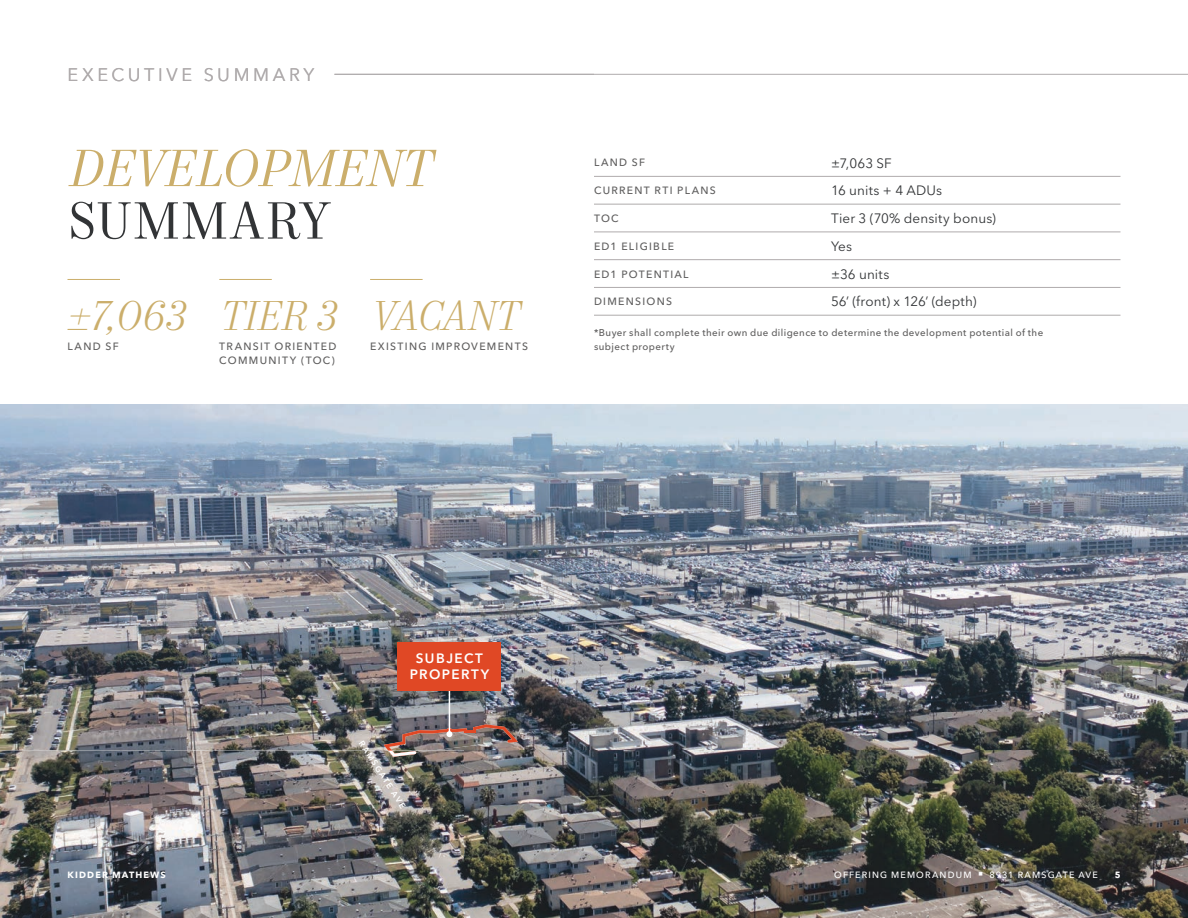
<style>
.page{position:relative;width:1188px;height:918px;background:#fff}
.page>*{position:absolute;margin:0;border:0;box-sizing:border-box;transform-origin:0 0}
.t1{font:italic 52.5px "Mort Modern 08";letter-spacing:-.025em;color:#cbae6b}
.t2{font:52.5px "Mort Modern 08";letter-spacing:.015em;color:#323436}
.t3{font:italic 300 42px "Mort Modern 07";letter-spacing:-.025em;color:#cbae6b}
.t4{font:18px "Avenir Next LT Pro";letter-spacing:.2em;color:#afabac}
.t5{font:13.5px "Avenir Next LT Pro";letter-spacing:.01em;color:#323436}
.t6{font:600 13.5px/16.5px "Avenir Next LT Pro";letter-spacing:.105em;color:#fff;text-align:center}
.t7{font:500 10.5px/13.5px "Avenir Next LT Pro";letter-spacing:.125em;color:#5e5d5d}
.t8{font:500 9.75px/13.5px "Avenir Next LT Pro";letter-spacing:.045em;color:#5e5d5d}
.t9{font:500 9px "Avenir Next LT Pro";letter-spacing:.13em;color:#fff}
.t10{font:700 9px "Avenir Next LT Pro";letter-spacing:.13em;color:#fff}
.t11{font:600 8.25px "Avenir Next LT Pro";color:#fff}
</style>
<div class="page">
<img style="left:0;top:404px;width:309px;height:257px">
<img style="left:309px;top:404px;width:621px;height:257px">
<img style="left:930px;top:404px;width:258px;height:308px">
<img style="left:0;top:661px;width:826px;height:90px">
<img style="left:826px;top:661px;width:104px;height:90px">
<img style="left:930px;top:712px;width:258px;height:39px">
<hr style="left:449px;top:667px;width:1px;height:67px;background:#fff">
<div style="left:398px;top:642px;width:103px;height:48px;background:#e04825"></div>
<img style="left:0;top:751px;width:464px;height:167px">
<img style="left:464px;top:751px;width:724px;height:167px">
<img style="left:384px;top:724px;width:134px;height:33px">
<hr style="left:594px;top:176px;width:237px;height:1px;background:#afabac">
<hr style="left:831px;top:176px;width:289px;height:1px;background:#afabac">
<hr style="left:594px;top:204px;width:237px;height:1px;background:#afabac">
<hr style="left:831px;top:204px;width:289px;height:1px;background:#afabac">
<hr style="left:594px;top:232px;width:237px;height:1px;background:#afabac">
<hr style="left:831px;top:232px;width:289px;height:1px;background:#afabac">
<hr style="left:594px;top:259px;width:237px;height:1px;background:#afabac">
<hr style="left:831px;top:259px;width:289px;height:1px;background:#afabac">
<hr style="left:594px;top:287px;width:237px;height:1px;background:#afabac">
<hr style="left:831px;top:287px;width:289px;height:1px;background:#afabac">
<hr style="left:594px;top:315px;width:237px;height:1px;background:#afabac">
<hr style="left:831px;top:315px;width:289px;height:1px;background:#afabac">
<hr style="left:334px;top:74px;width:854px;height:1px;background:#afabac">
<hr style="left:370px;top:279px;width:53px;height:1px;background:#cbae6b">
<hr style="left:68px;top:279px;width:52px;height:1px;background:#cbae6b">
<hr style="left:219px;top:279px;width:53px;height:1px;background:#cbae6b">
<h3 class="t4" style="left:68px;top:64px;width:248px">EXECUTIVE SUMMARY</h3>
<h1 class="t1" style="left:68px;top:137px;width:367px">DEVELOPMENT</h1>
<h1 class="t2" style="left:68px;top:189px;width:264px">SUMMARY</h1>
<h2 class="t3" style="left:68px;top:290px;width:119px">±7,063</h2>
<p class="t7" style="left:68px;top:340px;width:53px">LAND SF</p>
<h2 class="t3" style="left:219px;top:290px;width:118px">TIER 3</h2>
<p class="t7" style="left:219px;top:340px;width:119px">TRANSIT ORIENTED<br>COMMUNITY (TOC)</p>
<h2 class="t3" style="left:370px;top:290px;width:151px">VACANT</h2>
<p class="t7" style="left:370px;top:340px;width:159px">EXISTING IMPROVEMENTS</p>
<p class="t7" style="left:594px;top:156px;width:53px">LAND SF</p>
<p class="t5" style="left:831px;top:155px;width:62px">±7,063 SF</p>
<p class="t7" style="left:594px;top:184px;width:123px">CURRENT RTI PLANS</p>
<p class="t5" style="left:831px;top:183px;width:113px">16 units + 4 ADUs</p>
<p class="t7" style="left:594px;top:212px;width:26px">TOC</p>
<p class="t5" style="left:831px;top:210px;width:166px">Tier 3 (70% density bonus)</p>
<p class="t7" style="left:594px;top:239px;width:82px">ED1 ELIGIBLE</p>
<p class="t5" style="left:831px;top:238px;width:23px">Yes</p>
<p class="t7" style="left:594px;top:267px;width:96px">ED1 POTENTIAL</p>
<p class="t5" style="left:831px;top:266px;width:60px">±36 units</p>
<p class="t7" style="left:594px;top:295px;width:80px">DIMENSIONS</p>
<p class="t5" style="left:831px;top:294px;width:147px">56’ (front) x 126’ (depth)</p>
<p class="t8" style="left:594px;top:326px;width:451px">*Buyer shall complete their own due diligence to determine the development potential of the subject property</p>
<p class="t6" style="left:410px;top:650px;width:81px">SUBJECT<br>PROPERTY</p>
<p class="t11" style="left:365px;top:739px;width:80px;rotate:57deg">RAMSGATE AVE</p>
<p class="t10" style="left:67px;top:869px;width:100px">KIDDER MATHEWS</p>
<p class="t9" style="left:834px;top:869px;width:265px">OFFERING MEMORANDUM ■ 8931 RAMSGATE AVE</p>
<p class="t10" style="left:1115px;top:869px;width:7px">5</p>
</div>
